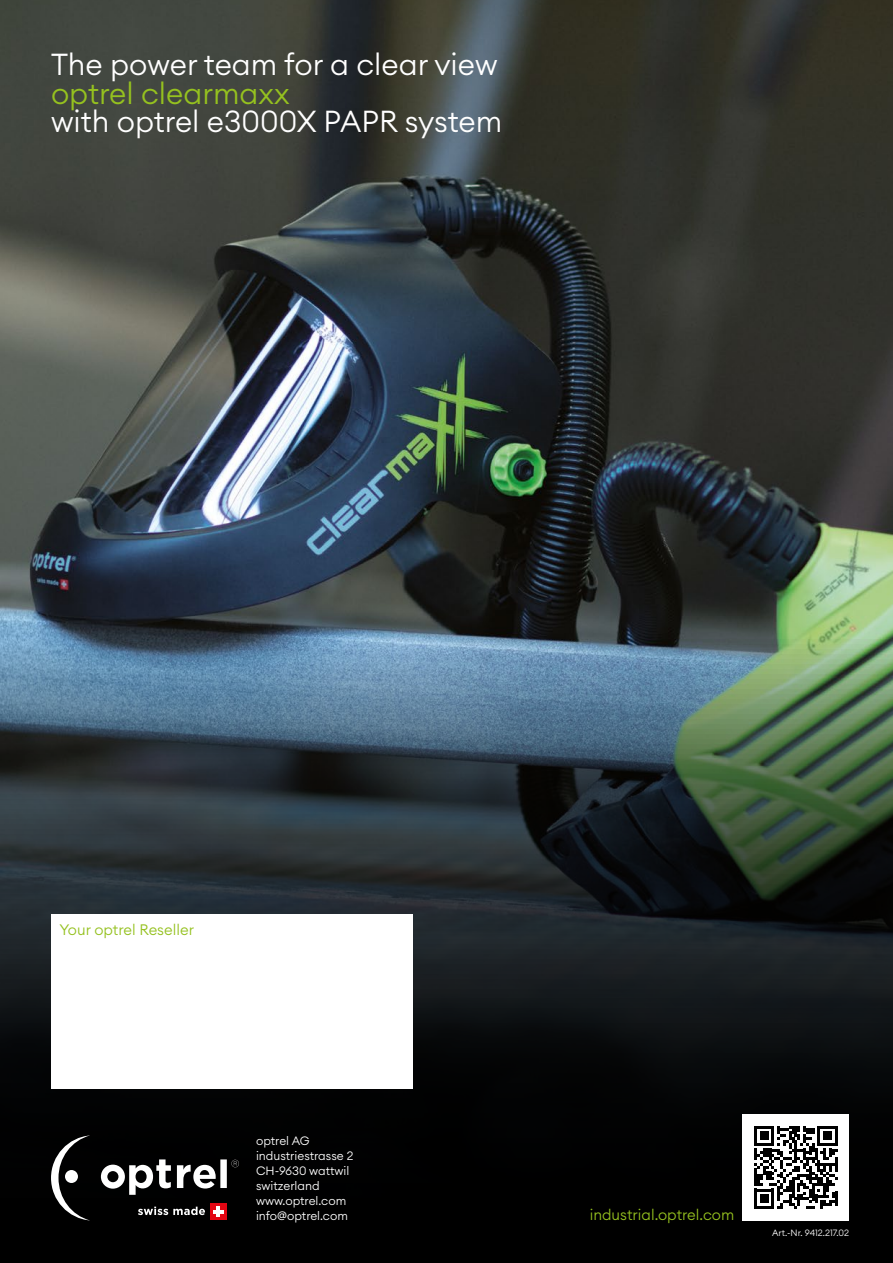
<style>
.page{position:relative;width:893px;height:1263px;background:#fff}
.page>*{position:absolute;margin:0;border:0;box-sizing:border-box;transform-origin:0 0}
.t1{font:300 30px "Euclid Circular A";color:#fff}
.t2{font:300 30px "Euclid Circular A";color:#95c11f}
.t3{font:300 15px "Euclid Circular A";color:#95c11f}
.t4{font:300 12px/15px "Euclid Circular A";color:#fff}
.t5{font:300 9px "Euclid Circular A";color:#fff}
</style>
<div class="page">
<img style="left:0;top:0;width:893px;height:1263px">
<div style="left:51px;top:914px;width:361px;height:175px;background:#fff"></div>
<div style="left:743px;top:1114px;width:106px;height:106px;background:#fff"></div>
<svg style="left:754px;top:1126px;width:84px;height:83px"></svg>
<hr style="left:835px;top:1192px;width:3px;height:14px;background:#000">
<svg style="left:101px;top:1159px;width:138px;height:36px"></svg>
<svg style="left:51px;top:1135px;width:39px;height:85px"></svg>
<div style="left:65px;top:1170px;width:13px;height:13px;background:#fff;border-radius:50%"></div>
<svg style="left:138px;top:1206px;width:67px;height:9px"></svg>
<div style="left:210px;top:1203px;width:17px;height:17px;background:#e30613"></div>
<svg style="left:213px;top:1206px;width:11px;height:11px"></svg>
<h1 class="t1" style="left:51px;top:45px;width:448px">The power team for a clear view</h1>
<h1 class="t2" style="left:51px;top:74px;width:240px">optrel clearmaxx</h1>
<h1 class="t1" style="left:51px;top:102px;width:453px">with optrel e3000X PAPR system</h1>
<p class="t3" style="left:60px;top:920px;width:136px">Your optrel Reseller</p>
<p class="t4" style="left:256px;top:1133px;width:99px">optrel AG industriestrasse 2<br>CH-9630 wattwil switzerland www.optrel.com info@optrel.com</p>
<p class="t3" style="left:590px;top:1205px;width:146px">industrial.optrel.com</p>
<p class="t5" style="left:772px;top:1227px;width:78px">Art.-Nr. 9412.217.02</p>
</div>
